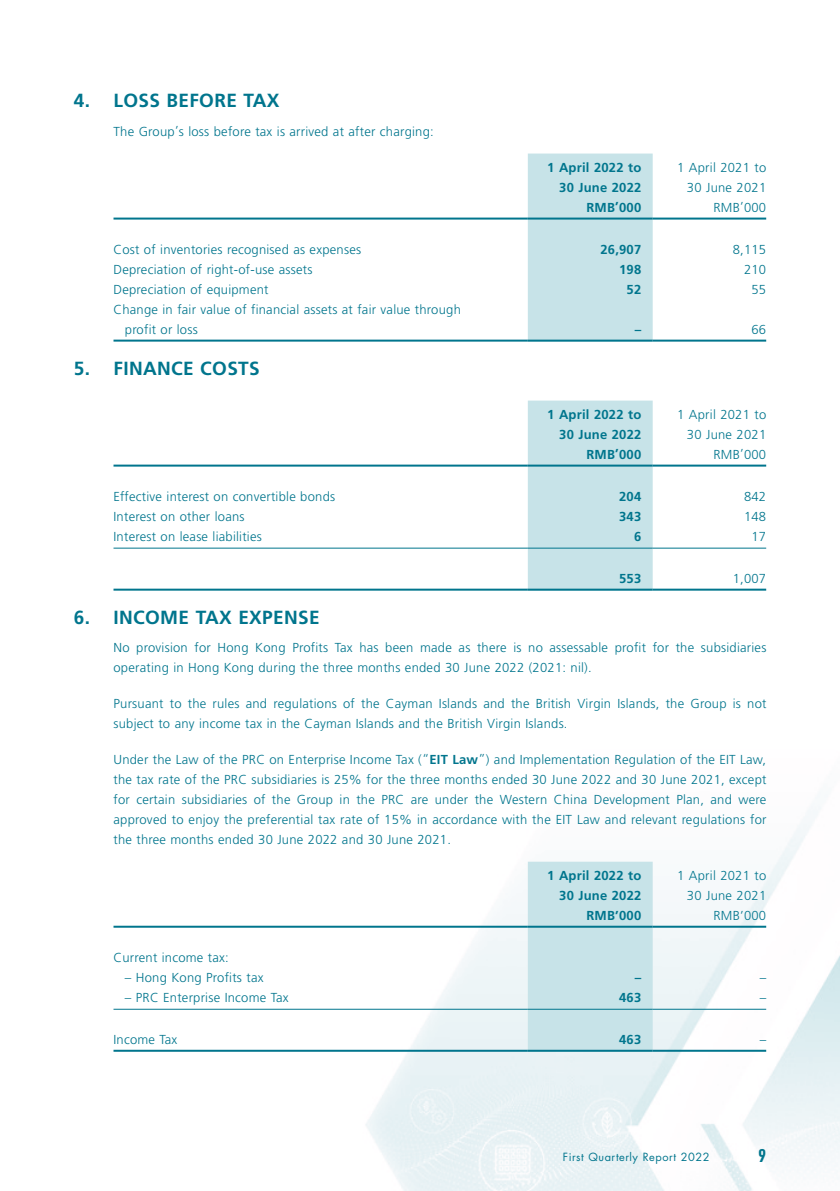
<style>
.page{position:relative;width:840px;height:1191px;background:#fff}
.page>*{position:absolute;margin:0;border:0;box-sizing:border-box;transform-origin:0 0}
.Heading_2{font:700 19px "Frutiger LT Std";letter-spacing:.02em;color:#00758d}
.t1{font:700 18px "URWDIN Cond";color:#00758d}
.Body_Text{font:300 13px/20px "Frutiger LT Std";letter-spacing:.02em;color:#00758d}
.Body_Text-2{font:700 13px "Frutiger LT Std";letter-spacing:.02em;color:#00758d}
.t2{font:11px "Futura Std";letter-spacing:.045em;color:#00758d}
.s1{font-weight:700}
</style>
<div class="page">
<img style="left:113px;top:153px;width:726px;height:1038px">
<div style="left:527px;top:153px;width:125px;height:186px;background:#c7e3e8"></div>
<hr style="left:113px;top:217px;width:414px;height:2px;background:#00758d">
<hr style="left:527px;top:217px;width:125px;height:2px;background:#00758d">
<hr style="left:652px;top:217px;width:113px;height:2px;background:#00758d">
<hr style="left:113px;top:339px;width:414px;height:2px;background:#00758d">
<hr style="left:527px;top:339px;width:125px;height:2px;background:#00758d">
<hr style="left:652px;top:339px;width:113px;height:2px;background:#00758d">
<div style="left:527px;top:400px;width:125px;height:188px;background:#c7e3e8"></div>
<hr style="left:113px;top:464px;width:414px;height:2px;background:#00758d">
<hr style="left:527px;top:464px;width:125px;height:2px;background:#00758d">
<hr style="left:652px;top:464px;width:113px;height:2px;background:#00758d">
<hr style="left:113px;top:547px;width:414px;height:1px;background:#00758d">
<hr style="left:527px;top:547px;width:125px;height:1px;background:#00758d">
<hr style="left:652px;top:547px;width:113px;height:1px;background:#00758d">
<hr style="left:113px;top:588px;width:414px;height:2px;background:#00758d">
<hr style="left:527px;top:588px;width:125px;height:2px;background:#00758d">
<hr style="left:652px;top:588px;width:113px;height:2px;background:#00758d">
<div style="left:527px;top:861px;width:125px;height:188px;background:#c7e3e8"></div>
<hr style="left:113px;top:925px;width:414px;height:2px;background:#00758d">
<hr style="left:527px;top:925px;width:125px;height:2px;background:#00758d">
<hr style="left:652px;top:925px;width:113px;height:2px;background:#00758d">
<hr style="left:113px;top:1008px;width:414px;height:1px;background:#00758d">
<hr style="left:527px;top:1008px;width:125px;height:1px;background:#00758d">
<hr style="left:652px;top:1008px;width:113px;height:1px;background:#00758d">
<hr style="left:113px;top:1049px;width:414px;height:2px;background:#00758d">
<hr style="left:527px;top:1049px;width:125px;height:2px;background:#00758d">
<hr style="left:652px;top:1049px;width:113px;height:2px;background:#00758d">
<p class="Heading_2" style="left:74px;top:90px;width:207px">4. LOSS BEFORE TAX</p>
<p class="Body_Text" style="left:113px;top:122px;width:321px">The Group’s loss before tax is arrived at after charging:</p>
<p class="Body_Text-2" style="left:547px;top:160px;width:95px">1 April 2022 to</p>
<p class="Body_Text" style="left:676px;top:158px;width:90px">1 April 2021 to</p>
<p class="Body_Text-2" style="left:559px;top:180px;width:84px">30 June 2022</p>
<p class="Body_Text" style="left:686px;top:178px;width:81px">30 June 2021</p>
<p class="Body_Text-2" style="left:586px;top:200px;width:56px">RMB’000</p>
<p class="Body_Text" style="left:713px;top:198px;width:54px">RMB’000</p>
<p class="Body_Text" style="left:113px;top:240px;width:249px">Cost of inventories recognised as expenses</p>
<p class="Body_Text-2" style="left:600px;top:242px;width:42px">26,907</p>
<p class="Body_Text" style="left:732px;top:240px;width:35px">8,115</p>
<p class="Body_Text" style="left:113px;top:260px;width:200px">Depreciation of right-of-use assets</p>
<p class="Body_Text-2" style="left:618px;top:262px;width:24px">198</p>
<p class="Body_Text" style="left:743px;top:260px;width:24px">210</p>
<p class="Body_Text" style="left:113px;top:280px;width:156px">Depreciation of equipment</p>
<p class="Body_Text-2" style="left:626px;top:282px;width:16px">52</p>
<p class="Body_Text" style="left:751px;top:280px;width:16px">55</p>
<p class="Body_Text" style="left:125px;top:300px;width:337px;text-indent:-11px">Change in fair value of financial assets at fair value through profit or loss</p>
<p class="Body_Text-2" style="left:634px;top:322px;width:8px">–</p>
<p class="Body_Text" style="left:751px;top:320px;width:16px">66</p>
<p class="Heading_2" style="left:74px;top:357px;width:187px">5. FINANCE COSTS</p>
<p class="Body_Text-2" style="left:547px;top:407px;width:95px">1 April 2022 to</p>
<p class="Body_Text" style="left:676px;top:405px;width:90px">1 April 2021 to</p>
<p class="Body_Text-2" style="left:559px;top:427px;width:84px">30 June 2022</p>
<p class="Body_Text" style="left:686px;top:425px;width:81px">30 June 2021</p>
<p class="Body_Text-2" style="left:586px;top:447px;width:56px">RMB’000</p>
<p class="Body_Text" style="left:713px;top:445px;width:54px">RMB’000</p>
<p class="Body_Text" style="left:113px;top:487px;width:223px">Effective interest on convertible bonds</p>
<p class="Body_Text-2" style="left:618px;top:489px;width:24px">204</p>
<p class="Body_Text" style="left:743px;top:487px;width:24px">842</p>
<p class="Body_Text" style="left:113px;top:507px;width:132px">Interest on other loans</p>
<p class="Body_Text-2" style="left:618px;top:509px;width:24px">343</p>
<p class="Body_Text" style="left:743px;top:507px;width:24px">148</p>
<p class="Body_Text" style="left:113px;top:527px;width:150px">Interest on lease liabilities</p>
<p class="Body_Text-2" style="left:633px;top:529px;width:9px">6</p>
<p class="Body_Text" style="left:751px;top:527px;width:16px">17</p>
<p class="Body_Text-2" style="left:618px;top:571px;width:24px">553</p>
<p class="Body_Text" style="left:732px;top:569px;width:35px">1,007</p>
<p class="Heading_2" style="left:74px;top:606px;width:247px">6. INCOME TAX EXPENSE</p>
<p class="Body_Text" style="left:113px;top:638px;width:654px">No provision for Hong Kong Profits Tax has been made as there is no assessable profit for the subsidiaries operating in Hong Kong during the three months ended 30 June 2022 (2021: nil).</p>
<p class="Body_Text" style="left:113px;top:694px;width:654px">Pursuant to the rules and regulations of the Cayman Islands and the British Virgin Islands, the Group is not subject to any income tax in the Cayman Islands and the British Virgin Islands.</p>
<p class="Body_Text" style="left:113px;top:750px;width:654px;text-align:justify">Under the Law of the PRC on Enterprise Income Tax (“<span class="s1">EIT Law</span>”) and Implementation Regulation of the EIT Law, the tax rate of the PRC subsidiaries is 25% for the three months ended 30 June 2022 and 30 June 2021, except for certain subsidiaries of the Group in the PRC are under the Western China Development Plan, and were approved to enjoy the preferential tax rate of 15% in accordance with the EIT Law and relevant regulations for the three months ended 30 June 2022 and 30 June 2021.</p>
<p class="Body_Text-2" style="left:547px;top:868px;width:95px">1 April 2022 to</p>
<p class="Body_Text" style="left:676px;top:866px;width:90px">1 April 2021 to</p>
<p class="Body_Text-2" style="left:559px;top:888px;width:84px">30 June 2022</p>
<p class="Body_Text" style="left:686px;top:886px;width:81px">30 June 2021</p>
<p class="Body_Text-2" style="left:586px;top:908px;width:56px">RMB’000</p>
<p class="Body_Text" style="left:713px;top:906px;width:54px">RMB’000</p>
<p class="Body_Text" style="left:113px;top:948px;width:117px">Current income tax:</p>
<p class="Body_Text" style="left:125px;top:968px;width:140px">– Hong Kong Profits tax</p>
<p class="Body_Text-2" style="left:634px;top:970px;width:8px">–</p>
<p class="Body_Text" style="left:759px;top:968px;width:8px">–</p>
<p class="Body_Text" style="left:125px;top:988px;width:165px">– PRC Enterprise Income Tax</p>
<p class="Body_Text-2" style="left:618px;top:990px;width:24px">463</p>
<p class="Body_Text" style="left:759px;top:988px;width:8px">–</p>
<p class="Body_Text" style="left:113px;top:1030px;width:65px">Income Tax</p>
<p class="Body_Text-2" style="left:618px;top:1032px;width:24px">463</p>
<p class="Body_Text" style="left:759px;top:1030px;width:8px">–</p>
<p class="t2" style="left:562px;top:1150px;width:148px">First Quarterly Report 2022</p>
<h2 class="t1" style="left:758px;top:1143px;width:9px">9</h2>
</div>
